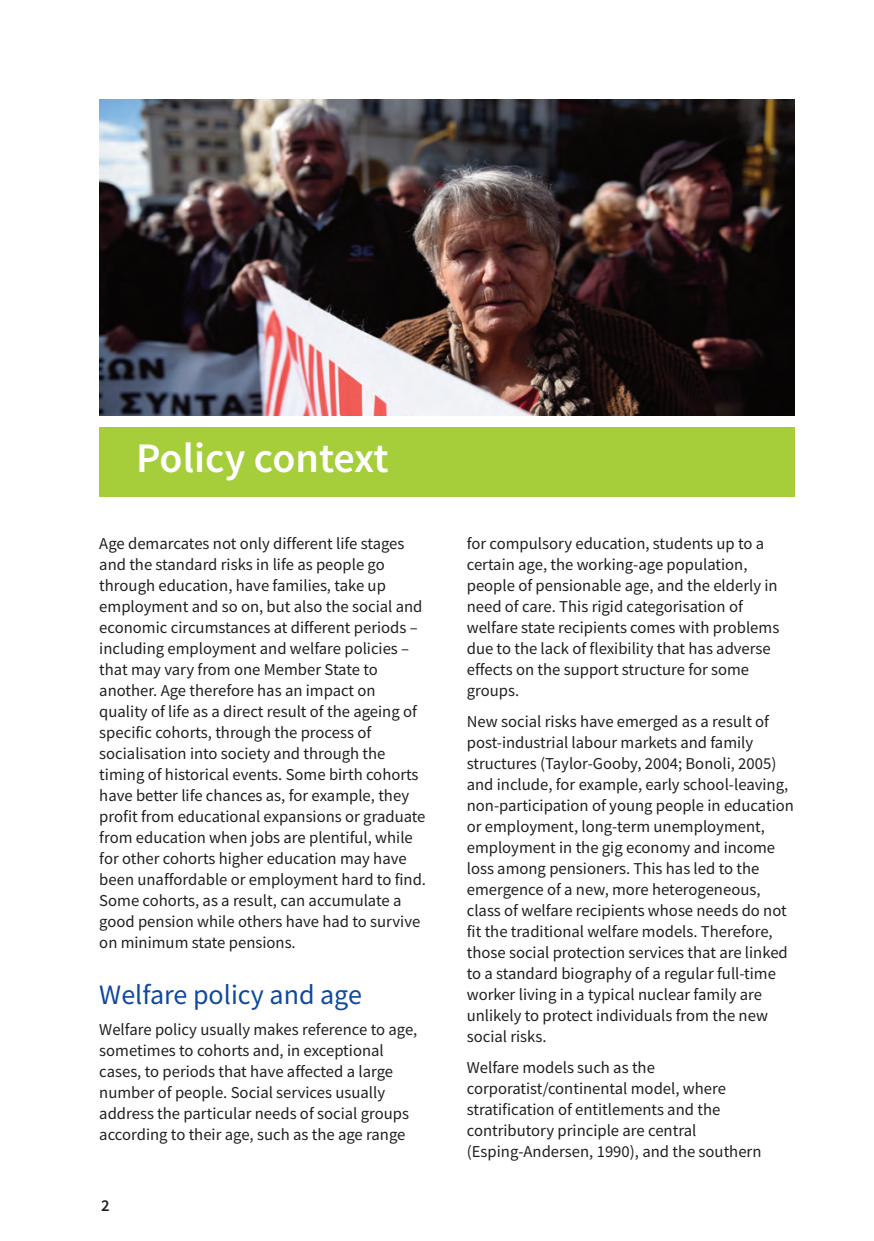
<style>
.page{position:relative;width:874px;height:1241px;background:#fff}
.page>*{position:absolute;margin:0;border:0;box-sizing:border-box;transform-origin:0 0}
.t1{font:600 42px "Source Sans Pro";color:#fff}
.t2{font:28px "Source Sans Pro";color:#0f499d}
.t3{font:16.62px/21px "Source Sans Pro";color:#231f20}
.t4{font:600 16.62px "Source Sans Pro";color:#231f20}
</style>
<div class="page">
<img style="left:99px;top:99px;width:695px;height:317px">
<div style="left:99px;top:427px;width:695px;height:69px;background:#a6ce3b"></div>
<h1 class="t1" style="left:136px;top:430px;width:254px">Policy context</h1>
<p class="t3" style="left:99px;top:532px;width:328px">Age demarcates not only different life stages and the standard risks in life as people go through education, have families, take up employment and so on, but also the social and economic circumstances at different periods – including employment and welfare policies – that may vary from one Member State to another. Age therefore has an impact on quality of life as a direct result of the ageing of specific cohorts, through the process of socialisation into society and through the timing of historical events. Some birth cohorts have better life chances as, for example, they profit from educational expansions or graduate from education when jobs are plentiful, while for other cohorts higher education may have been unaffordable or employment hard to find.<br>Some cohorts, as a result, can accumulate a good pension while others have had to survive on minimum state pensions.</p>
<h2 class="t2" style="left:99px;top:976px;width:264px">Welfare policy and age</h2>
<p class="t3" style="left:99px;top:1018px;width:319px">Welfare policy usually makes reference to age, sometimes to cohorts and, in exceptional cases, to periods that have affected a large number of people. Social services usually address the particular needs of social groups according to their age, such as the age range</p>
<p class="t4" style="left:101px;top:1194px;width:10px">2</p>
<p class="t3" style="left:466px;top:532px;width:314px">for compulsory education, students up to a certain age, the working-age population, people of pensionable age, and the elderly in need of care. This rigid categorisation of welfare state recipients comes with problems due to the lack of flexibility that has adverse effects on the support structure for some groups.</p>
<p class="t3" style="left:466px;top:710px;width:328px">New social risks have emerged as a result of post-industrial labour markets and family structures (Taylor-Gooby, 2004; Bonoli, 2005) and include, for example, early school-leaving, non-participation of young people in education or employment, long-term unemployment, employment in the gig economy and income loss among pensioners. This has led to the emergence of a new, more heterogeneous, class of welfare recipients whose needs do not fit the traditional welfare models. Therefore, those social protection services that are linked to a standard biography of a regular full-time worker living in a typical nuclear family are unlikely to protect individuals from the new social risks.</p>
<p class="t3" style="left:466px;top:1056px;width:296px">Welfare models such as the corporatist/continental model, where stratification of entitlements and the contributory principle are central (Esping-Andersen, 1990), and the southern</p>
</div>
